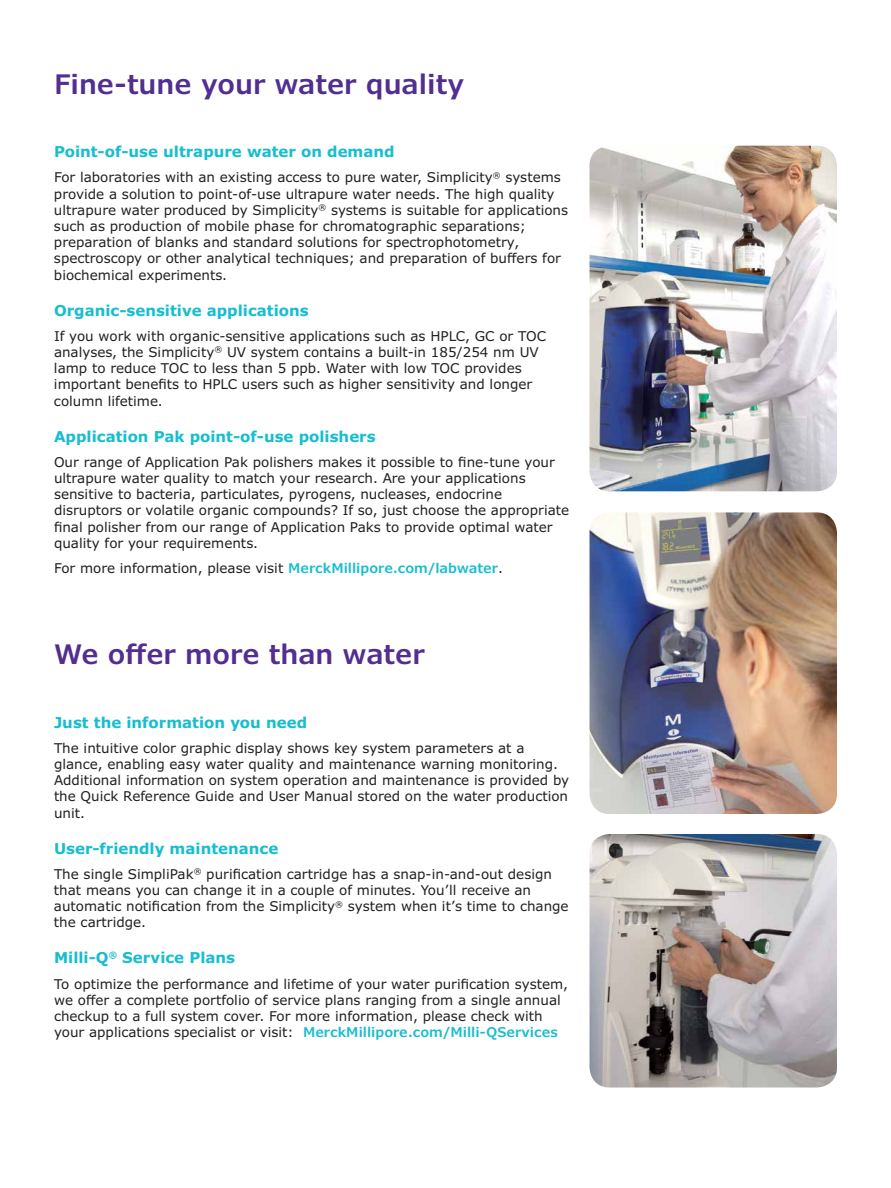
<style>
.page{position:relative;width:891px;height:1188px;background:#fff}
.page>*{position:absolute;margin:0;border:0;box-sizing:border-box;transform-origin:0 0}
.t1{font:600 27px "Verdana Pro";color:#522e91}
.t2{font:700 15px "Verdana Pro";color:#16becf}
.t3{font:13.5px/16.2px "Verdana Pro";color:#231f20}
.s1{font-weight:600;color:#16becf}
</style>
<div class="page">
<img style="left:590px;top:146px;width:247px;height:345px">
<img style="left:590px;top:512px;width:247px;height:302px">
<img style="left:590px;top:834px;width:247px;height:254px">
<h1 class="t1" style="left:54px;top:67px;width:412px">Fine-tune your water quality</h1>
<p class="t2" style="left:54px;top:142px;width:342px">Point-of-use ultrapure water on demand</p>
<p class="t3" style="left:54px;top:170px;width:516px">For laboratories with an existing access to pure water, Simplicity<sup>®</sup> systems provide a solution to point-of-use ultrapure water needs. The high quality ultrapure water produced by Simplicity<sup>®</sup> systems is suitable for applications such as production of mobile phase for chromatographic separations; preparation of blanks and standard solutions for spectrophotometry, spectroscopy or other analytical techniques; and preparation of buffers for biochemical experiments.</p>
<p class="t2" style="left:54px;top:300px;width:256px">Organic-sensitive applications</p>
<p class="t3" style="left:54px;top:328px;width:494px">If you work with organic-sensitive applications such as HPLC, GC or TOC analyses, the Simplicity<sup>®</sup> UV system contains a built-in 185/254 nm UV lamp to reduce TOC to less than 5 ppb. Water with low TOC provides important benefits to HPLC users such as higher sensitivity and longer column lifetime.</p>
<p class="t2" style="left:54px;top:426px;width:323px">Application Pak point-of-use polishers</p>
<p class="t3" style="left:54px;top:454px;width:517px">Our range of Application Pak polishers makes it possible to fine-tune your ultrapure water quality to match your research. Are your applications sensitive to bacteria, particulates, pyrogens, nucleases, endocrine disruptors or volatile organic compounds? If so, just choose the appropriate final polisher from our range of Application Paks to provide optimal water quality for your requirements.</p>
<p class="t3" style="left:54px;top:560px;width:450px">For more information, please visit <span class="s1">MerckMillipore.com/labwater</span>.</p>
<h1 class="t1" style="left:54px;top:637px;width:372px">We offer more than water</h1>
<p class="t2" style="left:54px;top:712px;width:255px">Just the information you need</p>
<p class="t3" style="left:54px;top:740px;width:517px">The intuitive color graphic display shows key system parameters at a glance, enabling easy water quality and maintenance warning monitoring.<br>Additional information on system operation and maintenance is provided by the Quick Reference Guide and User Manual stored on the water production unit.</p>
<p class="t2" style="left:54px;top:838px;width:226px">User-friendly maintenance</p>
<p class="t3" style="left:54px;top:866px;width:516px">The single SimpliPak<sup>®</sup> purification cartridge has a snap-in-and-out design that means you can change it in a couple of minutes. You’ll receive an automatic notification from the Simplicity<sup>®</sup> system when it’s time to change the cartridge.</p>
<p class="t2" style="left:54px;top:948px;width:183px">Milli-Q<sup>®</sup> Service Plans</p>
<p class="t3" style="left:54px;top:976px;width:516px">To optimize the performance and lifetime of your water purification system, we offer a complete portfolio of service plans ranging from a single annual checkup to a full system cover. For more information, please check with your applications specialist or visit: <span class="s1">MerckMillipore.com/Milli-QServices</span></p>
</div>
